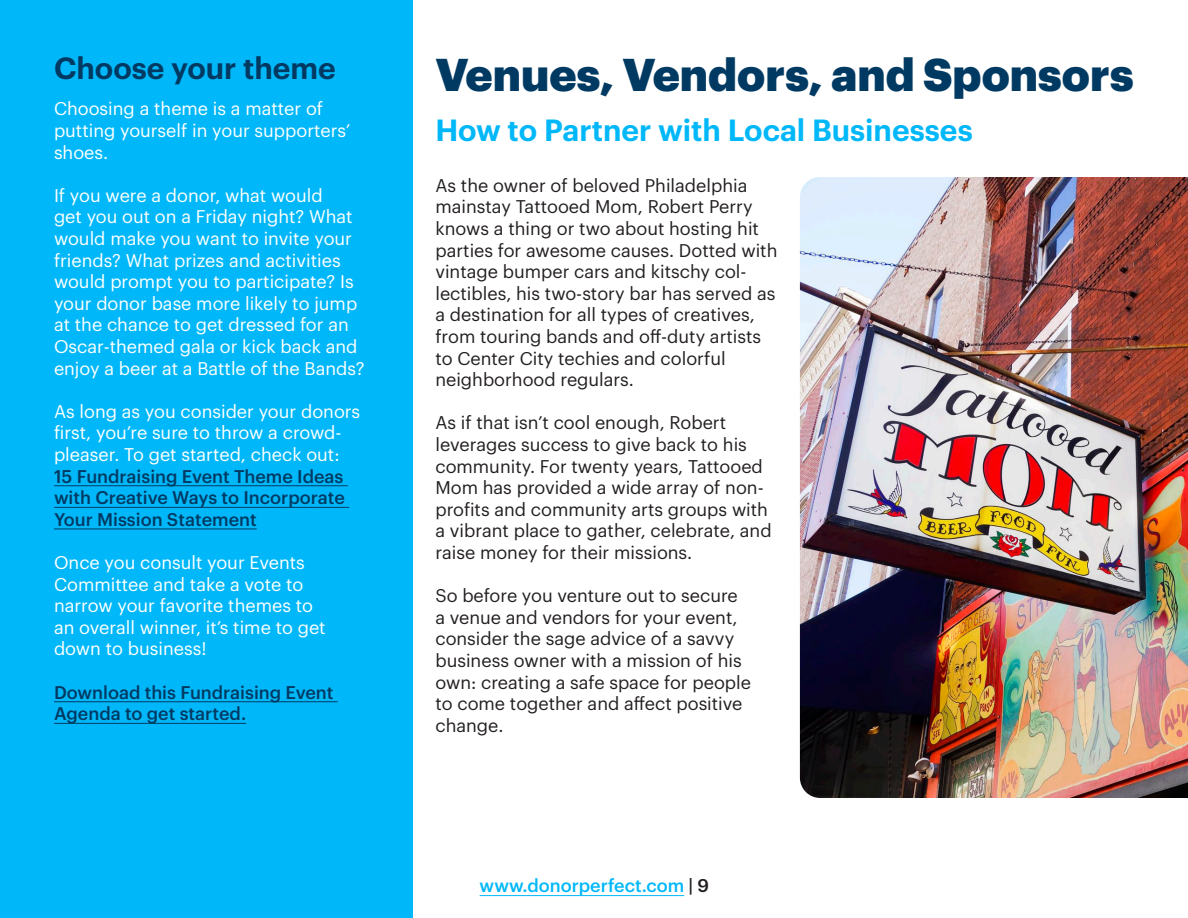
<style>
.page{position:relative;width:1188px;height:918px;background:#fff}
.page>*{position:absolute;margin:0;border:0;box-sizing:border-box;transform-origin:0 0}
.t1{font:900 45px "Graphik";color:#003a63}
.t2{font:600 30px "Graphik";color:#00b8f9}
.t3{font:600 30px "Graphik";color:#003a63}
.body{font:18px/21.6px "Graphik";color:#231f20}
.body-2{font:18px/21.6px "Graphik";color:#fff}
.body-3{font:500 18px/21.6px "Graphik";color:#003a63}
.t4{font:500 18px "Graphik";color:#00b8f9}
.s1{font-weight:500;color:#003a63}
.s2{color:#231f20}
</style>
<div class="page">
<hr style="left:480px;top:895px;width:204px;height:1px;background:#00b8f9">
<div style="left:0;top:0;width:413px;height:918px;background:#00b8f9"></div>
<hr style="left:54px;top:485px;width:294px;height:1px;background:#003a63">
<hr style="left:54px;top:507px;width:295px;height:1px;background:#003a63">
<hr style="left:54px;top:529px;width:203px;height:1px;background:#003a63">
<hr style="left:54px;top:701px;width:284px;height:1px;background:#003a63">
<hr style="left:54px;top:723px;width:192px;height:1px;background:#003a63">
<img style="left:800px;top:177px;width:388px;height:621px">
<h2 class="t3" style="left:54px;top:45px;width:283px">Choose your theme</h2>
<p class="body-2" style="left:54px;top:97px;width:298px">Choosing a theme is a matter of putting yourself in your supporters’ shoes.</p>
<p class="body-2" style="left:54px;top:183px;width:312px">If you were a donor, what would<br>get you out on a Friday night? What would make you want to invite your friends? What prizes and activities would prompt you to participate? Is your donor base more likely to jump at the chance to get dressed for an Oscar-themed gala or kick back and enjoy a beer at a Battle of the Bands?</p>
<p class="body-2" style="left:54px;top:399px;width:308px">As long as you consider your donors first, you’re sure to throw a crowd&shy;pleaser. To get started, check out:<br><span class="s1">15 Fundraising Event Theme Ideas with Creative Ways to Incorporate<br>Your Mission Statement</span></p>
<p class="body-2" style="left:54px;top:550px;width:273px">Once you consult your Events<br>Committee and take a vote to narrow your favorite themes to an overall winner, it’s time to get down to business!</p>
<p class="body-3" style="left:54px;top:680px;width:281px">Download this Fundraising Event<br>Agenda to get started.</p>
<h1 class="t1" style="left:435px;top:40px;width:700px">Venues, Vendors, and Sponsors</h1>
<h2 class="t2" style="left:435px;top:107px;width:539px">How to Partner with Local Businesses</h2>
<p class="body" style="left:435px;top:173px;width:319px">As the owner of beloved Philadelphia mainstay Tattooed Mom, Robert Perry</p>
<p class="body" style="left:435px;top:216px;width:344px">knows a thing or two about hosting hit parties for awesome causes. Dotted with vintage bumper cars and kitschy col&shy;lectibles, his two-story bar has served as a destination for all types of creatives, from touring bands and off-duty artists to Center City techies and colorful neighborhood regulars.</p>
<p class="body" style="left:435px;top:410px;width:338px">As if that isn’t cool enough, Robert leverages success to give back to his community. For twenty years, Tattooed Mom has provided a wide array of non&shy;profits and community arts groups with a vibrant place to gather, celebrate, and raise money for their missions.</p>
<p class="body" style="left:435px;top:583px;width:317px">So before you venture out to secure a venue and vendors for your event, consider the sage advice of a savvy business owner with a mission of his own: creating a safe space for people to come together and affect positive change.</p>
<p class="t4" style="left:480px;top:872px;width:231px">www.donorperfect.com <span class="s2">| 9</span></p>
</div>
